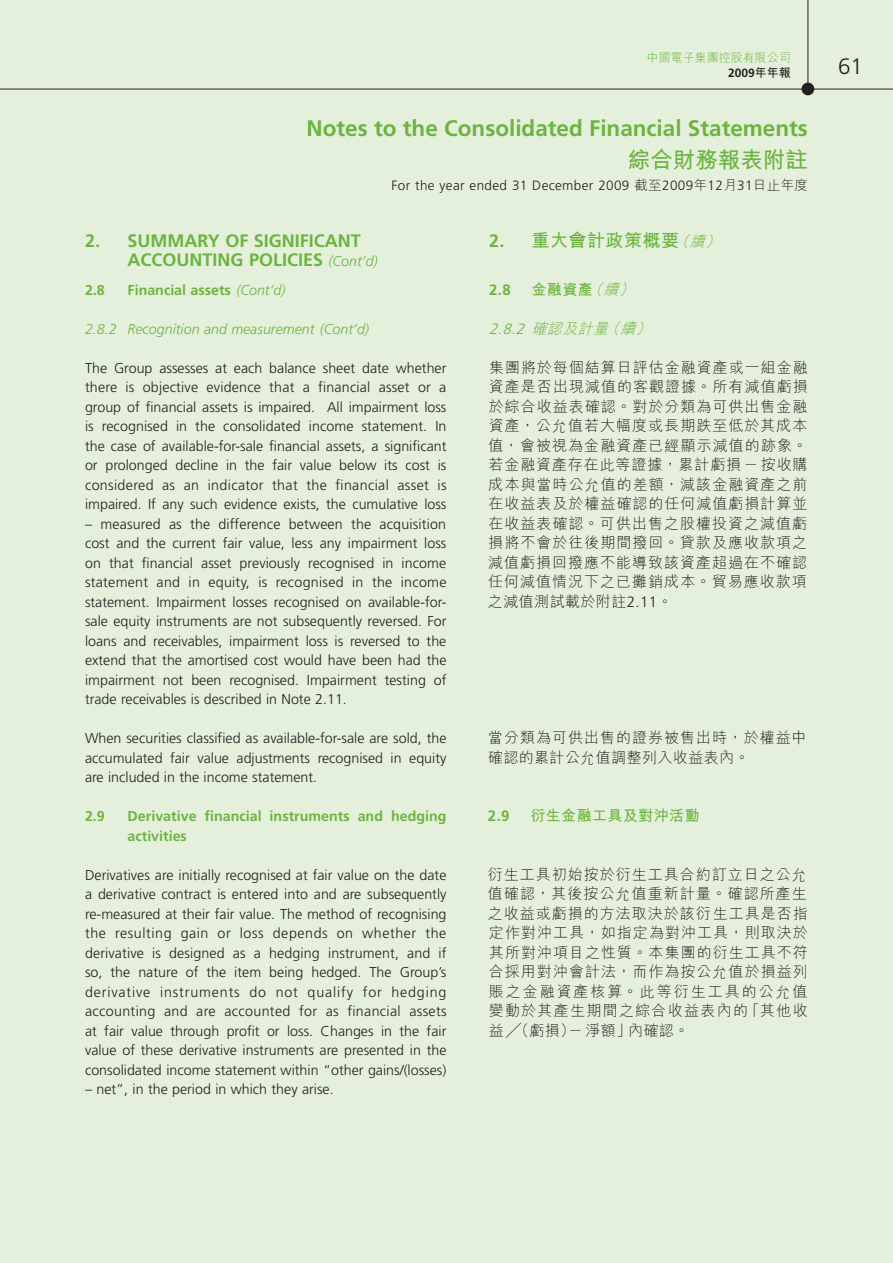
<style>
.page{position:relative;width:893px;height:1263px;background:#e5f0dc}
.page>*{position:absolute;margin:0;border:0;box-sizing:border-box;transform-origin:0 0}
.t1{font:700 22.5px "Frutiger LT Std";color:#6cb43f}
.t2{font:700 22.5px "M Hei HK";color:#6cb43f}
.t3{font:300 22.35px "Frutiger LT Std";color:#231f20}
.t4{font:700 18px "Frutiger LT Std";color:#6cb43f}
.t5{font:700 18px "M Hei HK";letter-spacing:.03em;color:#6cb43f}
.t6{font:300 15px/19.5px "M Hei HK";letter-spacing:.07em;color:#231f20;text-align:justify}
.t7{font:700 15px "M Hei HK";letter-spacing:.03em;color:#6cb43f}
.t8{font:italic 300 15px "M Hei HK";color:#6cb43f}
.t9{font:700 15px "Frutiger LT Std";color:#6cb43f}
.t10{font:300 14.25px/19.5px "Frutiger LT Std";color:#231f20;text-align:justify}
.t11{font:700 14.25px/19.5px "Frutiger LT Std";color:#6cb43f}
.t12{font:italic 300 14.25px "Frutiger LT Std";color:#6cb43f}
.t13{font:300 13.5px "Frutiger LT Std";letter-spacing:.03em;color:#231f20}
.t14{font:300 12px "M Hei HK";color:#6cb43f}
.t15{font:700 12px "Frutiger LT Std";color:#231f20}
.s1{font-family:"M Hei HK"}
.s2{font-family:"Frutiger LT Std"}
.s3{font-weight:300;font-style:italic;font-size:15px}
.s4{font-weight:300;font-style:italic}
</style>
<div class="page">
<hr style="left:0;top:89px;width:893px;height:1px;background:#231f20">
<hr style="left:807px;top:0;width:1px;height:89px;background:#231f20">
<div style="left:801px;top:83px;width:13px;height:12px;background:#231f20;border-radius:50%"></div>
<p class="t14" style="left:647px;top:49px;width:146px">中國電子集團控股有限公司</p>
<p class="t15" style="left:728px;top:65px;width:64px">2009<span class="s1">年年報</span></p>
<h1 class="t1" style="left:307px;top:115px;width:503px">Notes to the Consolidated Financial Statements</h1>
<h1 class="t2" style="left:628px;top:143px;width:181px">綜合財務報表附註</h1>
<p class="t13" style="left:392px;top:177px;width:418px">For the year ended 31 December 2009 <span class="s1">截至</span>2009<span class="s1">年</span>12<span class="s1">月</span>31<span class="s1">日止年度</span></p>
<p class="t5" style="left:489px;top:227px;width:238px"><span class="s2">2.</span> 重大會計政策概要<span class="s3">（續）</span></p>
<p class="t9" style="left:489px;top:280px;width:23px">2.8</p>
<p class="t7" style="left:532px;top:278px;width:109px">金融資產<span class="s4">（續）</span></p>
<p class="t8" style="left:489px;top:317px;width:169px"><span class="s2">2.8.2</span> 確認及計量（續）</p>
<p class="t6" style="left:488px;top:357px;width:321px">集團將於每個結算日評估金融資產或一組金融資產是否出現減值的客觀證據。所有減值虧損於綜合收益表確認。對於分類為可供出售金融資產，公允值若大幅度或長期跌至低於其成本值，會被視為金融資產已經顯示減值的跡象。若金融資產存在此等證據，累計虧損－按收購成本與當時公允值的差額，減該金融資產之前在收益表及於權益確認的任何減值虧損計算並在收益表確認。可供出售之股權投資之減值虧損將不會於往後期間撥回。貸款及應收款項之減值虧損回撥應不能導致該資產超過在不確認任何減值情況下之已攤銷成本。貿易應收款項之減值測試載於附註<span class="s2">2.11</span>。</p>
<p class="t4" style="left:85px;top:231px;width:81px">2. Summar</p>
<p class="t4" style="left:208px;top:231px;width:57px">y of significan</p>
<p class="t4" style="left:351px;top:231px;width:12px">t</p>
<p class="t4" style="left:128px;top:249px;width:13px">acc</p>
<p class="t4" style="left:163px;top:249px;width:61px">ounting</p>
<p class="t4" style="left:249px;top:249px;width:42px">policies</p>
<p class="t12" style="left:329px;top:253px;width:51px">(Cont’d)</p>
<p class="t11" style="left:85px;top:280px;width:21px">2.8</p>
<p class="t11" style="left:128px;top:280px;width:159px">Financial assets <span class="s4">(Cont’d)</span></p>
<p class="t12" style="left:85px;top:321px;width:285px">2.8.2 Recognition and measurement (Cont’d)</p>
<p class="t10" style="left:85px;top:358px;width:363px">The Group assesses at each balance sheet date whether there is objective evidence that a financial asset or a group of financial assets is impaired. All impairment loss is recognised in the consolidated income statement. In the case of available-for-sale financial assets, a significant or prolonged decline in the fair value below its cost is considered as an indicator that the financial asset is impaired. If any such evidence exists, the cumulative loss</p>
<p class="t10" style="left:85px;top:514px;width:363px">– measured as the difference between the acquisition cost and the current fair value, less any impairment loss on that financial asset previously recognised in income statement and in equity, is recognised in the income statement. Impairment losses recognised on available-for&shy;sale equity instruments are not subsequently reversed. For loans and receivables, impairment loss is reversed to the extend that the amortised cost would have been had the impairment not been recognised. Impairment testing of trade receivables is described in Note 2.11.</p>
<p class="t10" style="left:85px;top:729px;width:363px">When securities classified as available-for-sale are sold, the accumulated fair value adjustments recognised in equity are included in the income statement.</p>
<p class="t11" style="left:85px;top:807px;width:21px">2.9</p>
<p class="t11" style="left:128px;top:807px;width:320px">Derivative financial instruments and hedging activities</p>
<p class="t10" style="left:85px;top:865px;width:363px">Derivatives are initially recognised at fair value on the date a derivative contract is entered into and are subsequently re-measured at their fair value. The method of recognising the resulting gain or loss depends on whether the derivative is designed as a hedging instrument, and if so, the nature of the item being hedged. The Group’s derivative instruments do not qualify for hedging accounting and are accounted for as financial assets at fair value through profit or loss. Changes in the fair value of these derivative instruments are presented in the consolidated income statement within “other gains/(losses)</p>
<p class="t10" style="left:85px;top:1080px;width:250px">– net”, in the period in which they arise.</p>
<p class="t6" style="left:488px;top:727px;width:320px">當分類為可供出售的證券被售出時，於權益中確認的累計公允值調整列入收益表內。</p>
<p class="t9" style="left:488px;top:807px;width:23px">2.9</p>
<p class="t7" style="left:530px;top:805px;width:171px">衍生金融工具及對沖活動</p>
<p class="t6" style="left:488px;top:864px;width:322px">衍生工具初始按於衍生工具合約訂立日之公允值確認，其後按公允值重新計量。確認所產生之收益或虧損的方法取決於該衍生工具是否指定作對沖工具，如指定為對沖工具，則取決於其所對沖項目之性質。本集團的衍生工具不符合採用對沖會計法，而作為按公允值於損益列賬之金融資產核算。此等衍生工具的公允值變動於其產生期間之綜合收益表內的「其他收益╱（虧損）－淨額」內確認。</p>
<h2 class="t3" style="left:838px;top:53px;width:26px">61</h2>
</div>
